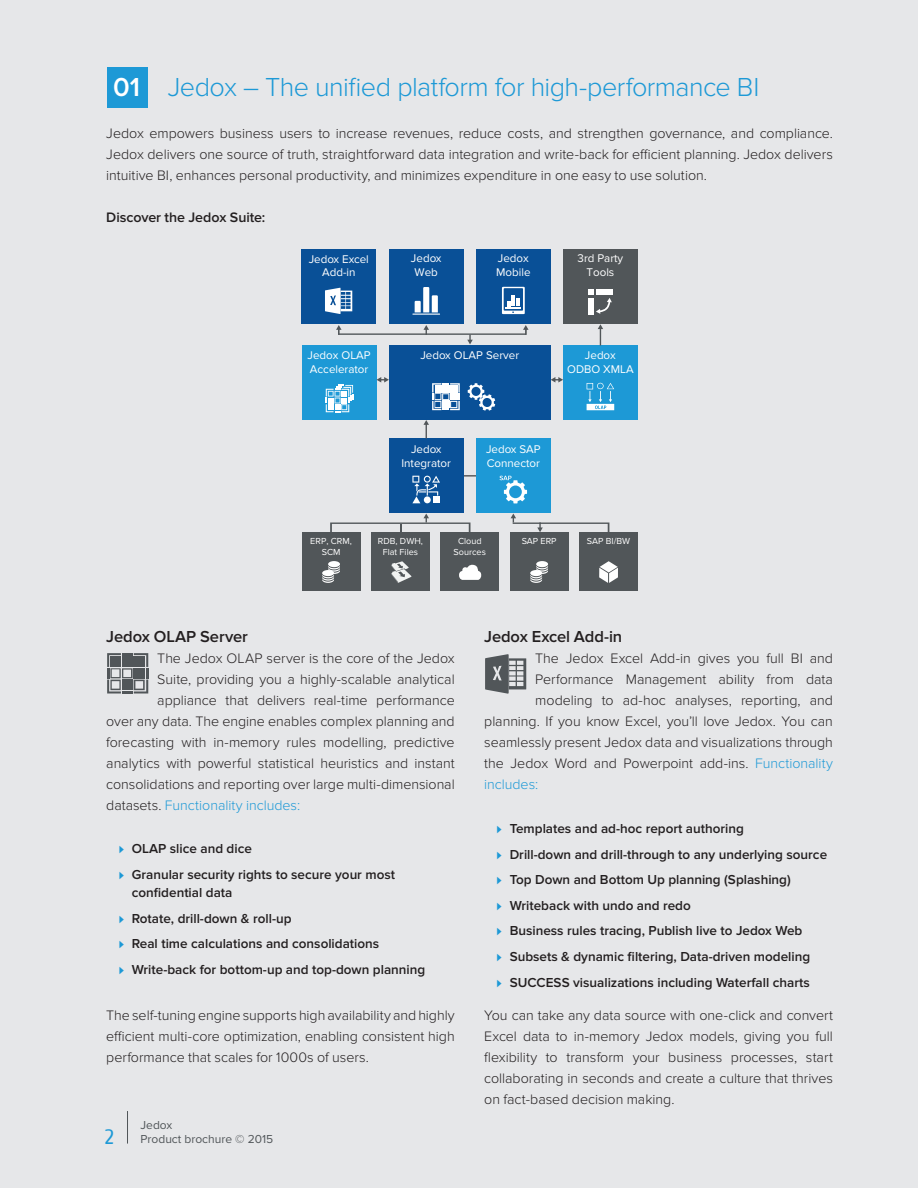
<style>
.page{position:relative;width:918px;height:1188px;background:#e6e7e9}
.page>*{position:absolute;margin:0;border:0;box-sizing:border-box;transform-origin:0 0}
.t1{font:300 27px "Proxima Nova";letter-spacing:-.02em;color:#1d99d6}
.t2{font:21px "Fago Offc Pro";color:#1d99d6}
.t3{font:600 16.5px "Proxima Nova";letter-spacing:-.005em;color:#231f20}
.t4{font:300 14.25px/21px "Proxima Nova";color:#231f20;text-align:justify}
.t5{font:300 14.25px "Proxima Nova";letter-spacing:-.005em;color:#1d99d6}
.t6{font:600 14.25px "Proxima Nova";color:#231f20}
.t7{font:600 13.5px/25.7px "Proxima Nova";color:#231f20}
.t8{font:12px/14.4px "Proxima Nova";color:#515659}
.t9{font:11.55px/14px "Proxima Nova";color:#fff;text-align:center}
.t10{font:9px/10.9px "Proxima Nova";color:#fff;text-align:center}
.s1{font-weight:600;color:#fff}
.s2{color:#231f20}
.s3{font-weight:300;font-size:12.15px;color:#1d99d6}
.s4{color:#1d99d6}
</style>
<div class="page">
<svg style="left:107px;top:653px;width:41px;height:41px"></svg>
<svg style="left:485px;top:654px;width:41px;height:40px"></svg>
<hr style="left:456px;top:475px;width:26px;height:2px;background:#545456">
<div style="left:563px;top:249px;width:75px;height:75px;background:#515659"></div>
<div style="left:389px;top:249px;width:75px;height:75px;background:#095097"></div>
<div style="left:389px;top:346px;width:162px;height:74px;background:#095097"></div>
<svg style="left:412px;top:287px;width:28px;height:28px"></svg>
<svg style="left:468px;top:383px;width:27px;height:28px"></svg>
<svg style="left:432px;top:383px;width:28px;height:27px"></svg>
<div style="left:301px;top:249px;width:75px;height:75px;background:#095097"></div>
<svg style="left:325px;top:288px;width:27px;height:26px"></svg>
<div style="left:302px;top:346px;width:75px;height:74px;background:#1d99d6"></div>
<div style="left:389px;top:439px;width:75px;height:74px;background:#095097"></div>
<svg style="left:412px;top:476px;width:28px;height:27px"></svg>
<div style="left:302px;top:532px;width:58px;height:59px;background:#515659"></div>
<svg style="left:322px;top:566px;width:18px;height:17px"></svg>
<div style="left:328px;top:561px;width:12px;height:6px;background:#fff;border-radius:50%"></div>
<div style="left:371px;top:532px;width:59px;height:59px;background:#515659"></div>
<div style="left:510px;top:532px;width:58px;height:59px;background:#515659"></div>
<svg style="left:530px;top:566px;width:18px;height:17px"></svg>
<div style="left:536px;top:561px;width:12px;height:6px;background:#fff;border-radius:50%"></div>
<div style="left:579px;top:532px;width:59px;height:59px;background:#515659"></div>
<svg style="left:599px;top:561px;width:19px;height:22px"></svg>
<div style="left:476px;top:439px;width:75px;height:74px;background:#1d99d6"></div>
<svg style="left:500px;top:476px;width:27px;height:27px"></svg>
<div style="left:476px;top:249px;width:75px;height:75px;background:#095097"></div>
<svg style="left:502px;top:287px;width:23px;height:27px"></svg>
<div style="left:563px;top:346px;width:75px;height:74px;background:#1d99d6"></div>
<svg style="left:587px;top:383px;width:27px;height:27px"></svg>
<div style="left:440px;top:532px;width:59px;height:59px;background:#515659"></div>
<svg style="left:391px;top:561px;width:20px;height:22px"></svg>
<svg style="left:423px;top:420px;width:6px;height:19px"></svg>
<svg style="left:336px;top:325px;width:193px;height:19px"></svg>
<svg style="left:330px;top:514px;width:140px;height:24px"></svg>
<svg style="left:511px;top:514px;width:98px;height:23px"></svg>
<svg style="left:551px;top:377px;width:12px;height:6px"></svg>
<svg style="left:377px;top:377px;width:12px;height:6px"></svg>
<div style="left:588px;top:298px;width:5px;height:17px;background:#fff"></div>
<div style="left:596px;top:290px;width:17px;height:5px;background:#fff"></div>
<svg style="left:588px;top:290px;width:24px;height:24px"></svg>
<svg style="left:459px;top:564px;width:23px;height:16px"></svg>
<svg style="left:326px;top:385px;width:27px;height:27px"></svg>
<svg style="left:598px;top:324px;width:5px;height:21px"></svg>
<div style="left:107px;top:67px;width:41px;height:41px;background:#1d99d6"></div>
<hr style="left:127px;top:1111px;width:1px;height:33px;background:#515659">
<h1 class="t1" style="left:113px;top:72px;width:648px"><span class="s1">01</span> Jedox – The unified platform for high-performance BI</h1>
<p class="t4" style="left:106px;top:123px;width:728px">Jedox empowers business users to increase revenues, reduce costs, and strengthen governance, and compliance.<br>Jedox delivers one source of truth, straightforward data integration and write-back for efficient planning. Jedox delivers intuitive BI, enhances personal productivity, and minimizes expenditure in one easy to use solution.</p>
<p class="t6" style="left:106px;top:209px;width:161px">Discover the Jedox Suite:</p>
<p class="t9" style="left:309px;top:252px;width:62px">Jedox Excel<br>Add-in</p>
<p class="t9" style="left:308px;top:348px;width:65px;text-align:left">Jedox OLAP<br>Accelerator</p>
<p class="t9" style="left:411px;top:252px;width:32px">Jedox<br>Web</p>
<p class="t9" style="left:496px;top:252px;width:36px;text-align:left">Jedox<br>Mobile</p>
<p class="t9" style="left:578px;top:252px;width:47px">3rd Party<br>Tools</p>
<p class="t9" style="left:420px;top:348px;width:100px">Jedox OLAP Server</p>
<p class="t9" style="left:567px;top:348px;width:68px">Jedox<br>ODBO XMLA</p>
<p class="t9" style="left:402px;top:442px;width:51px">Jedox<br>Integrator</p>
<p class="t9" style="left:486px;top:442px;width:56px;text-align:left">Jedox SAP<br>Connector</p>
<p class="t10" style="left:310px;top:536px;width:43px">ERP, CRM,<br>SCM</p>
<p class="t10" style="left:378px;top:536px;width:46px">RDB, DWH,<br>Flat Files</p>
<p class="t10" style="left:522px;top:536px;width:36px">SAP ERP</p>
<p class="t10" style="left:587px;top:536px;width:45px">SAP BI/BW</p>
<p class="t10" style="left:454px;top:536px;width:34px">Cloud<br>Sources</p>
<p class="t3" style="left:106px;top:627px;width:143px">Jedox OLAP Server</p>
<p class="t4" style="left:157px;top:648px;width:299px">The Jedox OLAP server is the core of the Jedox</p>
<p class="t4" style="left:157px;top:669px;width:299px">Suite, providing you a highly-scalable analytical</p>
<p class="t4" style="left:157px;top:690px;width:299px">appliance that delivers real-time performance</p>
<p class="t4" style="left:106px;top:711px;width:350px">over any data. The engine enables complex planning and</p>
<p class="t4" style="left:106px;top:732px;width:350px">forecasting with in-memory rules modelling, predictive</p>
<p class="t4" style="left:106px;top:753px;width:350px">analytics with powerful statistical heuristics and instant</p>
<p class="t4" style="left:106px;top:774px;width:350px">consolidations and reporting over large multi-dimensional</p>
<p class="t5" style="left:106px;top:797px;width:195px"><span class="s2">datasets.</span> Functionality includes:</p>
<p class="t7" style="left:119px;top:836px;width:278px"><span class="s3">⊲</span> OLAP slice and dice<br><span class="s3">⊲</span> Granular security rights to secure your most</p>
<p class="t7" style="left:119px;top:880px;width:308px;text-indent:13px">confidential data<br><span class="s3">⊲</span> Rotate, drill-down &amp; roll-up<br><span class="s3">⊲</span> Real time calculations and consolidations<br><span class="s3">⊲</span> Write-back for bottom-up and top-down planning</p>
<p class="t4" style="left:106px;top:1005px;width:350px">The self-tuning engine supports high availability and highly efficient multi-core optimization, enabling consistent high performance that scales for 1000s of users.</p>
<h2 class="t2" style="left:103px;top:1124px;width:14px">2</h2>
<p class="t8" style="left:141px;top:1118px;width:134px">Jedox<br>Product brochure © 2015</p>
<p class="t3" style="left:484px;top:627px;width:140px">Jedox Excel Add-in</p>
<p class="t4" style="left:535px;top:648px;width:299px">The Jedox Excel Add-in gives you full BI and</p>
<p class="t4" style="left:535px;top:669px;width:299px">Performance Management ability from data</p>
<p class="t4" style="left:535px;top:690px;width:299px">modeling to ad-hoc analyses, reporting, and</p>
<p class="t4" style="left:484px;top:711px;width:350px">planning. If you know Excel, you’ll love Jedox. You can</p>
<p class="t4" style="left:484px;top:732px;width:350px">seamlessly present Jedox data and visualizations through</p>
<p class="t4" style="left:484px;top:753px;width:350px">the Jedox Word and Powerpoint add-ins. <span class="s4">Functionality</span></p>
<p class="t5" style="left:484px;top:776px;width:56px">includes:</p>
<p class="t7" style="left:497px;top:816px;width:332px"><span class="s3">⊲</span> Templates and ad-hoc report authoring<br><span class="s3">⊲</span> Drill-down and drill-through to any underlying source <span class="s3">⊲</span> Top Down and Bottom Up planning (Splashing)<br><span class="s3">⊲</span> Writeback with undo and redo<br><span class="s3">⊲</span> Business rules tracing, Publish live to Jedox Web<br><span class="s3">⊲</span> Subsets &amp; dynamic filtering, Data-driven modeling<br><span class="s3">⊲</span> SUCCESS visualizations including Waterfall charts</p>
<p class="t4" style="left:484px;top:1005px;width:350px">You can take any data source with one-click and convert Excel data to in-memory Jedox models, giving you full flexibility to transform your business processes, start collaborating in seconds and create a culture that thrives on fact-based decision making.</p>
</div>
